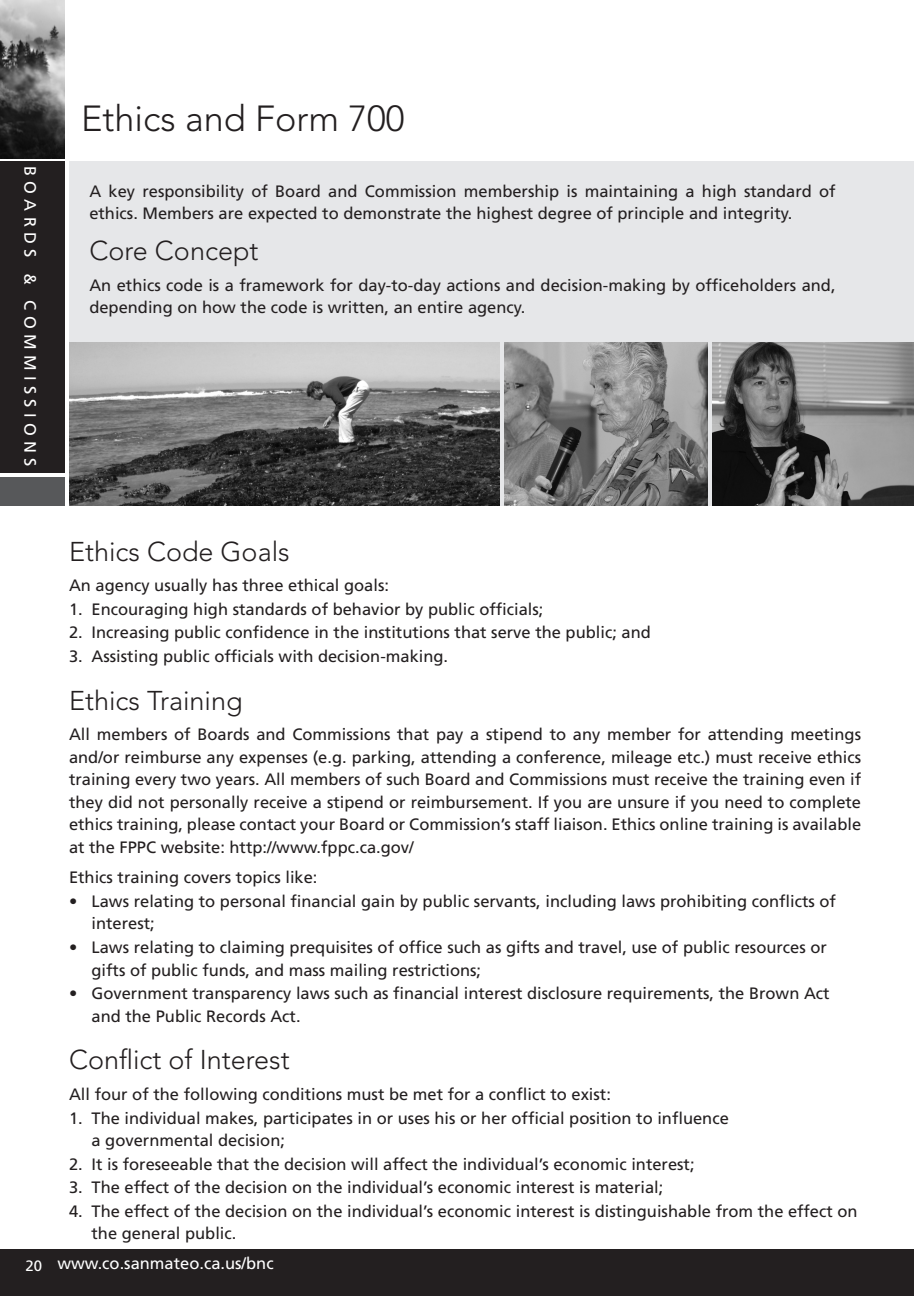
<style>
.page{position:relative;width:914px;height:1296px;background:#fff}
.page>*{position:absolute;margin:0;border:0;box-sizing:border-box;transform-origin:0 0}
.Subhead_1{font:300 36px "Avenir";color:#231f20}
.subhead2{font:300 27px "Avenir";color:#231f20}
.Bullets{font:16.5px/22.5px "Frutiger";color:#231f20}
.Body{font:16.5px/22.5px "Frutiger";color:#231f20}
.Bullet_Last{font:16.5px/22.5px "Frutiger";color:#231f20}
.Bullets_Lead{font:16.5px "Frutiger";color:#231f20}
.Body-2{font:16.5px "Frutiger";color:#fff}
.Body-3{font:16.5px "Frutiger";letter-spacing:.325em;color:#fff}
.t1{font:15px "Frutiger";color:#fff}
</style>
<div class="page">
<div style="left:0;top:1250px;width:914px;height:46px;background:#231f20"></div>
<div style="left:0;top:161px;width:65px;height:312px;background:#231f20"></div>
<div style="left:69px;top:161px;width:845px;height:345px;background:#e6e7e9"></div>
<img style="left:504px;top:342px;width:204px;height:164px">
<img style="left:713px;top:342px;width:201px;height:164px">
<img style="left:69px;top:342px;width:431px;height:164px">
<img style="left:0;top:0;width:65px;height:158px">
<div style="left:0;top:478px;width:65px;height:28px;background:#57585a"></div>
<p class="Body-3" style="left:40px;top:166px;width:302px;rotate:90deg">BOARDS &amp; COMMISSIONS</p>
<p class="Subhead_1" style="left:81px;top:97px;width:325px">Ethics and Form 700</p>
<p class="Body" style="left:89px;top:180px;width:748px">A key responsibility of Board and Commission membership is maintaining a high standard of ethics. Members are expected to demonstrate the highest degree of principle and integrity.</p>
<p class="subhead2" style="left:89px;top:235px;width:171px">Core Concept</p>
<p class="Body" style="left:89px;top:274px;width:748px">An ethics code is a framework for day-to-day actions and decision-making by officeholders and, depending on how the code is written, an entire agency.</p>
<p class="t1" style="left:26px;top:1257px;width:18px">20</p>
<p class="subhead2" style="left:69px;top:535px;width:222px">Ethics Code Goals</p>
<p class="Bullets_Lead" style="left:69px;top:576px;width:322px">An agency usually has three ethical goals:</p>
<p class="Bullets" style="left:69px;top:598px;width:476px">1. Encouraging high standards of behavior by public officials;</p>
<p class="Bullets" style="left:69px;top:621px;width:583px">2. Increasing public confidence in the institutions that serve the public; and</p>
<p class="Bullets" style="left:69px;top:645px;width:381px">3. Assisting public officials with decision-making.</p>
<p class="subhead2" style="left:69px;top:685px;width:175px">Ethics Training</p>
<p class="Body" style="left:69px;top:723px;width:794px;text-align:justify">All members of Boards and Commissions that pay a stipend to any member for attending meetings and/or reimburse any expenses (e.g. parking, attending a conference, mileage etc.) must receive ethics training every two years. All members of such Board and Commissions must receive the training even if they did not personally receive a stipend or reimbursement. If you are unsure if you need to complete ethics training, please contact your Board or Commission’s staff liaison. Ethics online training is available at the FPPC website: http://www.fppc.ca.gov/</p>
<p class="Bullets" style="left:69px;top:866px;width:250px">Ethics training covers topics like:</p>
<p class="Bullets" style="left:92px;top:890px;width:746px;text-indent:-22px">• Laws relating to personal financial gain by public servants, including laws prohibiting conflicts of interest;</p>
<p class="Bullets" style="left:92px;top:936px;width:737px;text-indent:-22px">• Laws relating to claiming prequisites of office such as gifts and travel, use of public resources or gifts of public funds, and mass mailing restrictions;</p>
<p class="Bullets" style="left:92px;top:982px;width:740px;text-indent:-22px">• Government transparency laws such as financial interest disclosure requirements, the Brown Act and the Public Records Act.</p>
<p class="subhead2" style="left:69px;top:1044px;width:222px">Conflict of Interest</p>
<p class="Bullets_Lead" style="left:69px;top:1085px;width:543px">All four of the following conditions must be met for a conflict to exist:</p>
<p class="Bullets" style="left:92px;top:1106px;width:639px;text-indent:-22px">1. The individual makes, participates in or uses his or her official position to influence a governmental decision;</p>
<p class="Bullets" style="left:69px;top:1153px;width:627px">2. It is foreseeable that the decision will affect the individual’s economic interest;</p>
<p class="Bullets" style="left:69px;top:1176px;width:596px">3. The effect of the decision on the individual’s economic interest is material;</p>
<p class="Bullet_Last" style="left:92px;top:1200px;width:767px;text-indent:-22px">4. The effect of the decision on the individual’s economic interest is distinguishable from the effect on the general public.</p>
<p class="Body-2" style="left:57px;top:1254px;width:218px">www.co.sanmateo.ca.us/bnc</p>
</div>
